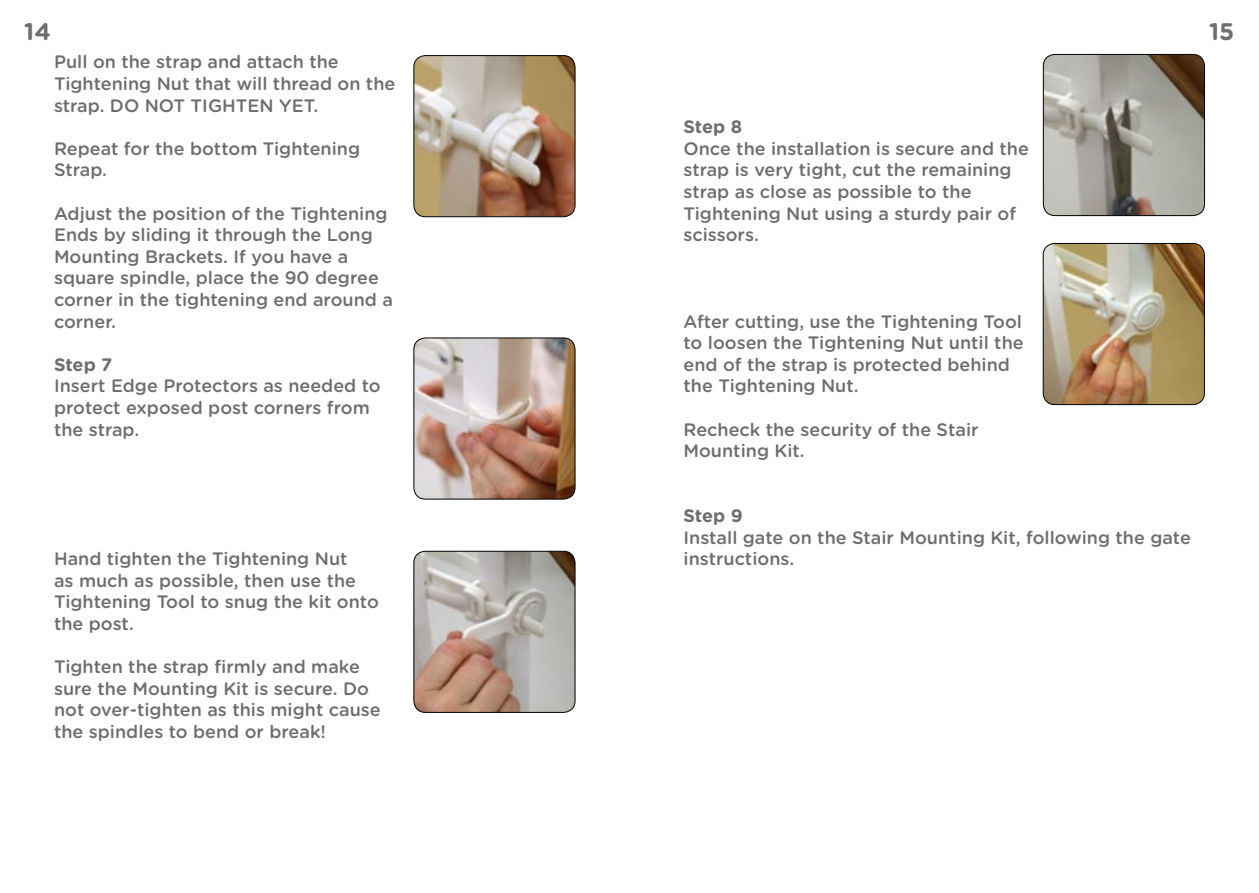
<style>
.page{position:relative;width:1259px;height:893px;background:#fff}
.page>*{position:absolute;margin:0;border:0;box-sizing:border-box;transform-origin:0 0}
.t1{font:700 24px "Gotham Rounded";color:#6d6e71}
.t2{font:500 18px/21.6px "Gotham Rounded";color:#6d6e71}
.t3{font:700 18px "Gotham Rounded";letter-spacing:-.005em;color:#6d6e71}
</style>
<div class="page">
<img style="left:1044px;top:243px;width:160px;height:161px">
<div style="left:1042px;top:243px;width:162px;height:162px;border:1px solid #000;border-radius:12px"></div>
<img style="left:414px;top:551px;width:161px;height:161px">
<div style="left:413px;top:551px;width:162px;height:162px;border:1px solid #000;border-radius:12px"></div>
<img style="left:1043px;top:54px;width:161px;height:161px">
<div style="left:1043px;top:54px;width:162px;height:162px;border:1px solid #000;border-radius:12px"></div>
<img style="left:415px;top:56px;width:160px;height:161px">
<div style="left:413px;top:55px;width:162px;height:162px;border:1px solid #000;border-radius:12px"></div>
<img style="left:414px;top:338px;width:161px;height:161px">
<div style="left:413px;top:338px;width:162px;height:162px;border:1px solid #000;border-radius:12px"></div>
<h1 class="t1" style="left:24px;top:14px;width:28px">14</h1>
<h1 class="t1" style="left:1209px;top:14px;width:27px">15</h1>
<p class="t2" style="left:54px;top:50px;width:343px">Pull on the strap and attach the<br>Tightening Nut that will thread on the strap. DO NOT TIGHTEN YET.</p>
<p class="t2" style="left:54px;top:137px;width:308px">Repeat for the bottom Tightening<br>Strap.</p>
<p class="t2" style="left:54px;top:202px;width:340px">Adjust the position of the Tightening<br>Ends by sliding it through the Long<br>Mounting Brackets. If you have a square spindle, place the 90 degree corner in the tightening end around a corner.</p>
<p class="t3" style="left:54px;top:351px;width:60px">Step 7</p>
<p class="t2" style="left:54px;top:374px;width:328px">Insert Edge Protectors as needed to protect exposed post corners from the strap.</p>
<p class="t3" style="left:683px;top:114px;width:60px">Step 8</p>
<p class="t2" style="left:683px;top:137px;width:347px">Once the installation is secure and the strap is very tight, cut the remaining strap as close as possible to the<br>Tightening Nut using a sturdy pair of scissors.</p>
<p class="t2" style="left:683px;top:310px;width:342px">After cutting, use the Tightening Tool to loosen the Tightening Nut until the end of the strap is protected behind the Tightening Nut.</p>
<p class="t2" style="left:683px;top:418px;width:297px">Recheck the security of the Stair<br>Mounting Kit.</p>
<p class="t2" style="left:54px;top:547px;width:326px">Hand tighten the Tightening Nut<br>as much as possible, then use the<br>Tightening Tool to snug the kit onto the post.</p>
<p class="t2" style="left:54px;top:655px;width:328px">Tighten the strap firmly and make sure the Mounting Kit is secure. Do not over-tighten as this might cause the spindles to bend or break!</p>
<p class="t3" style="left:683px;top:502px;width:61px">Step 9</p>
<p class="t2" style="left:683px;top:526px;width:509px">Install gate on the Stair Mounting Kit, following the gate instructions.</p>
</div>
